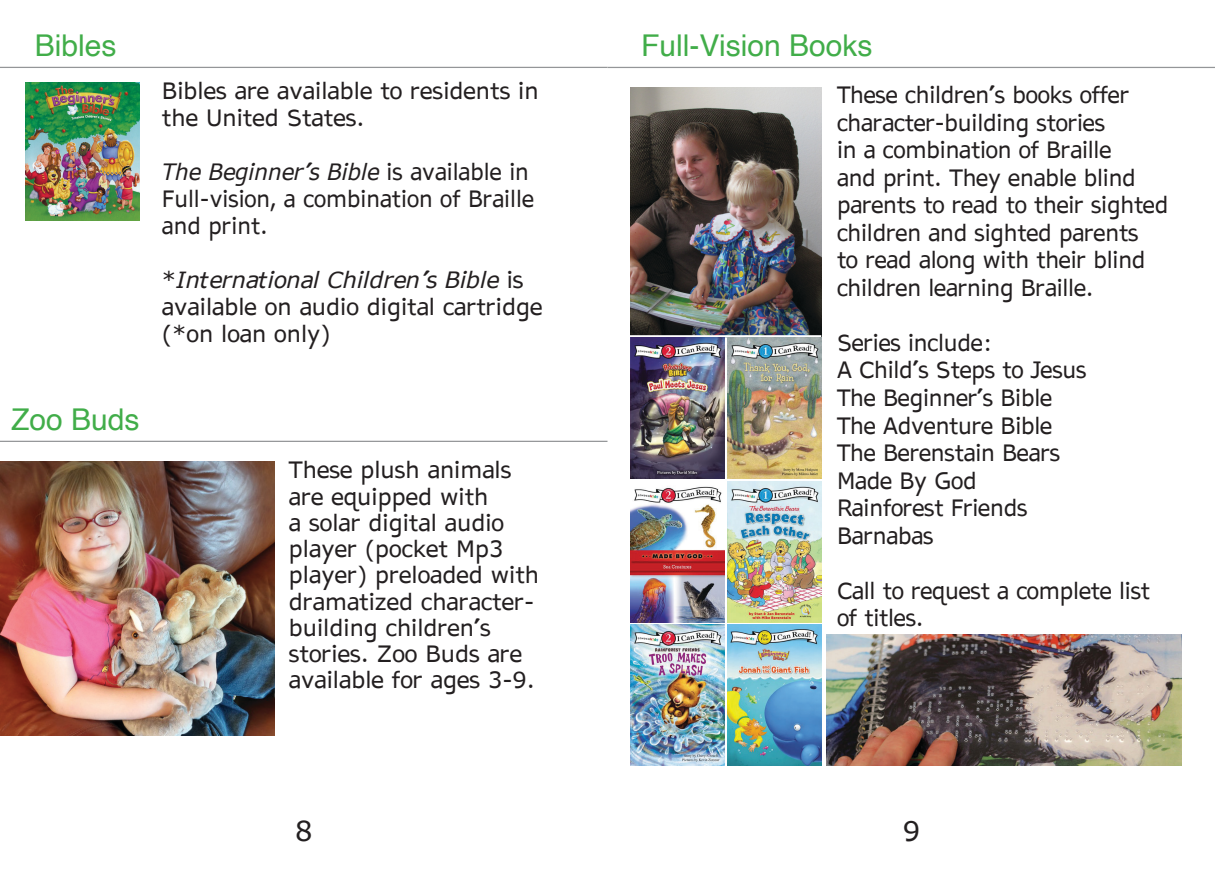
<style>
.page{position:relative;width:1215px;height:878px;background:#fff}
.page>*{position:absolute;margin:0;border:0;box-sizing:border-box;transform-origin:0 0}
._12_point{font:30px "Helvetica";color:#41ad49}
.Body_text{font:27.5px "AP Hont";color:#231f20}
.Body_text-2{font:22.5px/27.5px "AP Hont";letter-spacing:-.01em;color:#231f20}
.Subhead_1{font:22.5px/27px "AP Hont";color:#231f20}
.Subhead_1-2{font:22.5px/27px "AP Hont";color:#231f20;scale:.96 1}
.s1{font-style:italic}
</style>
<div class="page">
<hr style="left:0;top:67px;width:607px;height:1px;background:#949698">
<img style="left:25px;top:83px;width:114px;height:138px">
<hr style="left:0;top:440px;width:608px;height:2px;background:#949698">
<img style="left:0;top:461px;width:275px;height:274px">
<hr style="left:608px;top:67px;width:607px;height:1px;background:#949698">
<img style="left:630px;top:87px;width:191px;height:248px">
<img style="left:827px;top:634px;width:354px;height:131px">
<img style="left:727px;top:337px;width:94px;height:141px">
<img style="left:630px;top:337px;width:94px;height:142px">
<img style="left:727px;top:481px;width:94px;height:141px">
<img style="left:630px;top:486px;width:94px;height:136px">
<img style="left:727px;top:624px;width:94px;height:141px">
<img style="left:630px;top:624px;width:94px;height:141px">
<p class="_12_point" style="left:35px;top:22px;width:83px">Bibles</p>
<p class="_12_point" style="left:11px;top:396px;width:130px">Zoo Buds</p>
<p class="Body_text-2" style="left:162px;top:76px;width:378px">Bibles are available to residents in the United States.</p>
<p class="Subhead_1-2" style="left:162px;top:158px;width:389px"><span class="s1">The Beginner’s Bible</span> is available in<br>Full-vision, a combination of Braille and print.</p>
<p class="Subhead_1" style="left:162px;top:266px;width:382px">*<span class="s1">International Children’s Bible</span> is available on audio digital cartridge (*on loan only)</p>
<p class="Body_text-2" style="left:289px;top:456px;width:252px;line-height:26.2px">These plush animals are equipped with<br>a solar digital audio player (pocket Mp3 player) preloaded with dramatized character&shy;building children’s stories. Zoo Buds are available for ages 3-9.</p>
<p class="_12_point" style="left:641px;top:22px;width:233px">Full-Vision Books</p>
<p class="Body_text-2" style="left:837px;top:81px;width:333px">These children’s books offer character-building stories<br>in a combination of Braille<br>and print. They enable blind parents to read to their sighted children and sighted parents<br>to read along with their blind children learning Braille.</p>
<p class="Body_text-2" style="left:837px;top:329px;width:157px">Series include:</p>
<p class="Body_text-2" style="left:837px;top:356px;width:251px">A Child’s Steps to Jesus</p>
<p class="Body_text-2" style="left:837px;top:384px;width:217px">The Beginner’s Bible</p>
<p class="Body_text-2" style="left:837px;top:411px;width:217px">The Adventure Bible</p>
<p class="Body_text-2" style="left:837px;top:439px;width:225px">The Berenstain Bears</p>
<p class="Body_text-2" style="left:837px;top:466px;width:141px">Made By God</p>
<p class="Body_text-2" style="left:837px;top:494px;width:192px">Rainforest Friends</p>
<p class="Body_text-2" style="left:837px;top:521px;width:98px">Barnabas</p>
<p class="Body_text-2" style="left:837px;top:576px;width:315px">Call to request a complete list of titles.</p>
<p class="Body_text" style="left:295px;top:811px;width:19px">8</p>
<p class="Body_text" style="left:903px;top:811px;width:19px">9</p>
</div>
